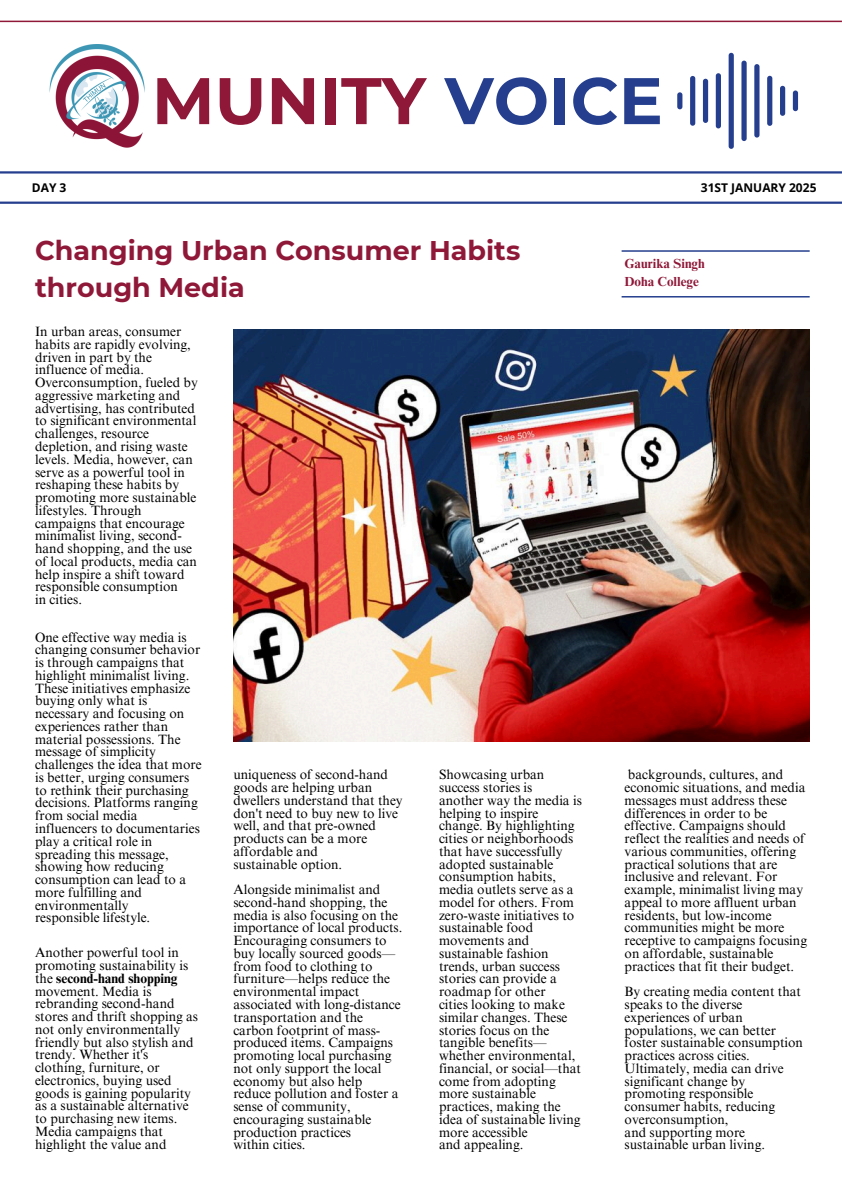
<style>
.page{position:relative;width:842px;height:1191px;background:#fff}
.page>*{position:absolute;margin:0;border:0;box-sizing:border-box;transform-origin:0 0}
.t1{font:700 65.7px "Montserrat";color:#8f1838}
.t2{font:700 27px/37.5px "Montserrat";color:#8f1838}
.t3{font:13.5px/12.8px "Times NRMT Pro";color:#000}
.t4{font:700 13.1px/18px "Times NRMT Pro";color:#8f1838}
.t5{font:700 12px "Open Sans";color:#000}
.s1{color:#253f8e}
.s2{font-weight:700}
</style>
<div class="page">
<hr style="left:0;top:21px;width:842px;height:1px;background:#8f1838">
<hr style="left:0;top:171px;width:842px;height:2px;background:#253f8e">
<img style="left:49px;top:44px;width:96px;height:104px">
<hr style="left:0;top:201px;width:842px;height:3px;background:#253f8e">
<div style="left:677px;top:92px;width:5px;height:17px;background:#253f8e;border-radius:3px"></div>
<div style="left:690px;top:76px;width:5px;height:50px;background:#253f8e;border-radius:3px"></div>
<div style="left:703px;top:79px;width:5px;height:44px;background:#253f8e;border-radius:3px"></div>
<div style="left:716px;top:73px;width:5px;height:55px;background:#253f8e;border-radius:3px"></div>
<div style="left:729px;top:53px;width:5px;height:96px;background:#253f8e;border-radius:3px"></div>
<div style="left:741px;top:61px;width:6px;height:80px;background:#253f8e;border-radius:3px"></div>
<div style="left:754px;top:64px;width:5px;height:73px;background:#253f8e;border-radius:3px"></div>
<div style="left:767px;top:76px;width:5px;height:50px;background:#253f8e;border-radius:3px"></div>
<div style="left:780px;top:86px;width:5px;height:30px;background:#253f8e;border-radius:3px"></div>
<div style="left:793px;top:90px;width:5px;height:21px;background:#253f8e;border-radius:3px"></div>
<hr style="left:622px;top:250px;width:188px;height:2px;background:#253f8e">
<hr style="left:622px;top:296px;width:188px;height:1px;background:#253f8e">
<img style="left:233px;top:329px;width:576px;height:412px">
<p class="t1" style="left:152px;top:60px;width:512px">MUNITY <span class="s1">VOICE</span></p>
<p class="t5" style="left:32px;top:179px;width:36px">DAY 3</p>
<h1 class="t5" style="left:701px;top:179px;width:117px">31ST JANUARY 2025</h1>
<p class="t2" style="left:35px;top:231px;width:487px">Changing Urban Consumer Habits through Media</p>
<p class="t3" style="left:35px;top:327px;width:164px">In urban areas, consumer habits are rapidly evolving, driven in part by the influence of media.<br>Overconsumption, fueled by aggressive marketing and advertising, has contributed to significant environmental challenges, resource depletion, and rising waste levels. Media, however, can serve as a powerful tool in reshaping these habits by promoting more sustainable lifestyles. Through campaigns that encourage minimalist living, second&shy;hand shopping, and the use of local products, media can help inspire a shift toward responsible consumption<br>in cities.</p>
<p class="t3" style="left:35px;top:632px;width:168px">One effective way media is changing consumer behavior is through campaigns that highlight minimalist living.<br>These initiatives emphasize buying only what is necessary and focusing on experiences rather than material possessions. The message of simplicity challenges the idea that more is better, urging consumers to rethink their purchasing decisions. Platforms ranging from social media influencers to documentaries play a critical role in spreading this message, showing how reducing consumption can lead to a more fulfilling and environmentally<br>responsible lifestyle.</p>
<p class="t3" style="left:35px;top:947px;width:165px">Another powerful tool in promoting sustainability is the <span class="s2">second-hand shopping </span>movement. Media is rebranding second-hand stores and thrift shopping as not only environmentally friendly but also stylish and trendy. Whether it's clothing, furniture, or electronics, buying used goods is gaining popularity as a sustainable alternative to purchasing new items.<br>Media campaigns that highlight the value and</p>
<p class="t3" style="left:233px;top:770px;width:171px">uniqueness of second-hand goods are helping urban dwellers understand that they don't need to buy new to live well, and that pre-owned products can be a more affordable and<br>sustainable option.</p>
<h3 class="t3" style="left:233px;top:884px;width:171px">Alongside minimalist and second-hand shopping, the media is also focusing on the importance of local products.<br>Encouraging consumers to buy locally sourced goods— from food to clothing to furniture—helps reduce the environmental impact associated with long-distance transportation and the carbon footprint of mass&shy;produced items. Campaigns promoting local purchasing not only support the local economy but also help reduce pollution and foster a sense of community, encouraging sustainable production practices<br>within cities.</h3>
<h2 class="t3" style="left:439px;top:770px;width:144px">Showcasing urban success stories is<br>another way the media is helping to inspire change. By highlighting cities or neighborhoods that have successfully adopted sustainable consumption habits, media outlets serve as a model for others. From zero-waste initiatives to sustainable food movements and sustainable fashion trends, urban success stories can provide a roadmap for other<br>cities looking to make similar changes. These stories focus on the tangible benefits— whether environmental, financial, or social—that come from adopting more sustainable practices, making the idea of sustainable living more accessible<br>and appealing.</h2>
<p class="t4" style="left:624px;top:256px;width:82px">Gaurika Singh<br>Doha College</p>
<p class="t3" style="left:625px;top:770px;width:184px">backgrounds, cultures, and economic situations, and media messages must address these differences in order to be effective. Campaigns should reflect the realities and needs of various communities, offering practical solutions that are inclusive and relevant. For example, minimalist living may appeal to more affluent urban residents, but low-income communities might be more receptive to campaigns focusing on affordable, sustainable practices that fit their budget.</p>
<h4 class="t3" style="left:625px;top:986px;width:180px">By creating media content that speaks to the diverse experiences of urban populations, we can better foster sustainable consumption practices across cities.<br>Ultimately, media can drive significant change by promoting responsible consumer habits, reducing overconsumption,<br>and supporting more sustainable urban living.</h4>
</div>
